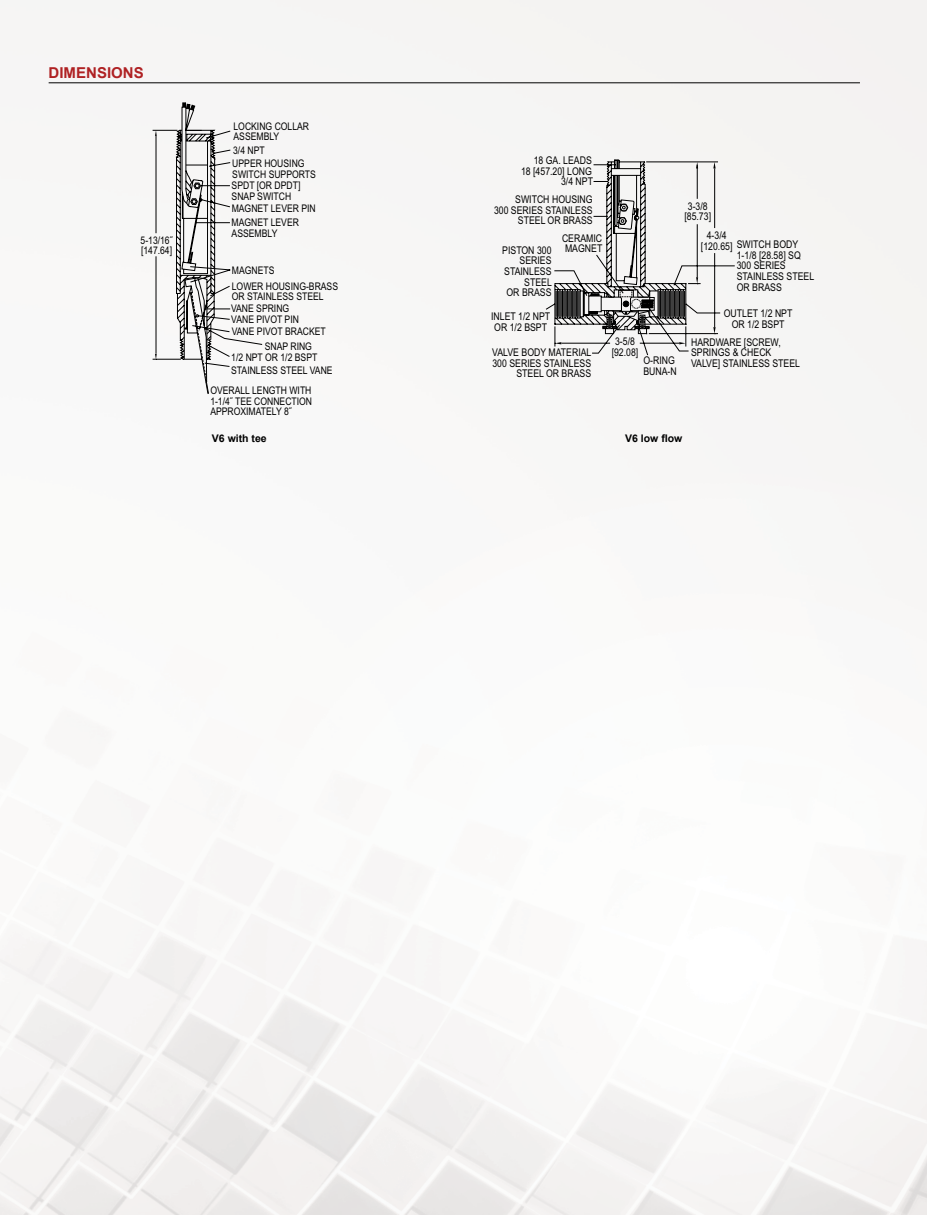
<style>
.page{position:relative;width:927px;height:1215px;background:#fff}
.page>*{position:absolute;margin:0;border:0;box-sizing:border-box;transform-origin:0 0}
.t1{font:700 15px "Arial";color:#af2123}
.t2{font:10.65px/10.6px "Arial Narrow";color:#000;text-align:right}
.t3{font:10.5px/10.5px "Arial Narrow";color:#000}
.t4{font:700 10.5px "Arial";color:#000}
</style>
<div class="page">
<div style="left:0;top:0;width:926px;height:1215px;background:#f8f7f6"></div>
<hr style="left:49px;top:82px;width:810px;height:1px;background:#000">
<svg style="left:152px;top:102px;width:111px;height:293px"></svg>
<svg style="left:544px;top:159px;width:191px;height:197px"></svg>
<h1 class="t1" style="left:49px;top:63px;width:97px">DIMENSIONS</h1>
<p class="t3" style="left:140px;top:235px;width:34px">5-13/16˝ [147.64]</p>
<p class="t3" style="left:233px;top:121px;width:77px">LOCKING COLLAR<br>ASSEMBLY</p>
<p class="t3" style="left:232px;top:144px;width:74px;line-height:12.9px">3/4 NPT<br>UPPER HOUSING</p>
<p class="t3" style="left:231px;top:168px;width:86px;line-height:11.9px">SWITCH SUPPORTS<br>SPDT [OR DPDT]</p>
<p class="t3" style="left:231px;top:190px;width:86px;line-height:11.7px">SNAP SWITCH<br>MAGNET LEVER PIN</p>
<p class="t3" style="left:231px;top:217px;width:69px">MAGNET LEVER<br>ASSEMBLY</p>
<p class="t3" style="left:232px;top:261px;width:108px;line-height:16px">MAGNETS<br>LOWER HOUSING-BRASS</p>
<p class="t3" style="left:231px;top:290px;width:94px;line-height:12.3px">OR STAINLESS STEEL<br>VANE SPRING</p>
<p class="t3" style="left:231px;top:313px;width:96px;line-height:12.1px">VANE PIVOT PIN<br>VANE PIVOT BRACKET</p>
<p class="t3" style="left:231px;top:340px;width:87px;line-height:11.2px;text-indent:33px">SNAP RING<br>1/2 NPT OR 1/2 BSPT</p>
<p class="t3" style="left:210px;top:360px;width:124px;line-height:20.2px;text-indent:21px">STAINLESS STEEL VANE<br>OVERALL LENGTH WITH</p>
<p class="t3" style="left:210px;top:396px;width:103px">1-1/4˝ TEE CONNECTION<br>APPROXIMATELY 8˝</p>
<p class="t2" style="left:521px;top:155px;width:73px">18 GA. LEADS<br>18 [457.20] LONG<br>3/4 NPT</p>
<p class="t2" style="left:494px;top:194px;width:100px">SWITCH HOUSING<br>300 SERIES STAINLESS<br>STEEL OR BRASS</p>
<p class="t2" style="left:561px;top:232px;width:42px">CERAMIC</p>
<p class="t2" style="left:502px;top:244px;width:51px">PISTON 300</p>
<p class="t2" style="left:565px;top:243px;width:39px">MAGNET</p>
<p class="t2" style="left:504px;top:255px;width:49px">SERIES<br>STAINLESS<br>STEEL<br>OR BRASS</p>
<p class="t2" style="left:491px;top:311px;width:60px;text-align:left">INLET 1/2 NPT<br>OR 1/2 BSPT</p>
<p class="t2" style="left:492px;top:347px;width:101px">VALVE BODY MATERIAL<br>300 SERIES STAINLESS<br>STEEL OR BRASS</p>
<p class="t2" style="left:611px;top:335px;width:28px;text-align:center">3-5/8 [92.08]</p>
<p class="t2" style="left:643px;top:355px;width:35px;text-align:left">O-RING<br>BUNA-N</p>
<p class="t2" style="left:684px;top:200px;width:28px;text-align:center">3-3/8 [85.73]</p>
<p class="t2" style="left:700px;top:230px;width:33px;text-align:center">4-3/4 [120.65]</p>
<p class="t2" style="left:736px;top:239px;width:79px;text-align:left">SWITCH BODY<br>1-1/8 [28.58] SQ<br>300 SERIES<br>STAINLESS STEEL<br>OR BRASS</p>
<p class="t2" style="left:723px;top:308px;width:70px;text-align:center">OUTLET 1/2 NPT<br>OR 1/2 BSPT</p>
<p class="t2" style="left:690px;top:336px;width:110px;text-align:left">HARDWARE [SCREW,<br>SPRINGS &amp; CHECK<br>VALVE] STAINLESS STEEL</p>
<p class="t4" style="left:212px;top:431px;width:56px">V6 with tee</p>
<p class="t4" style="left:625px;top:431px;width:59px">V6 low flow</p>
</div>
